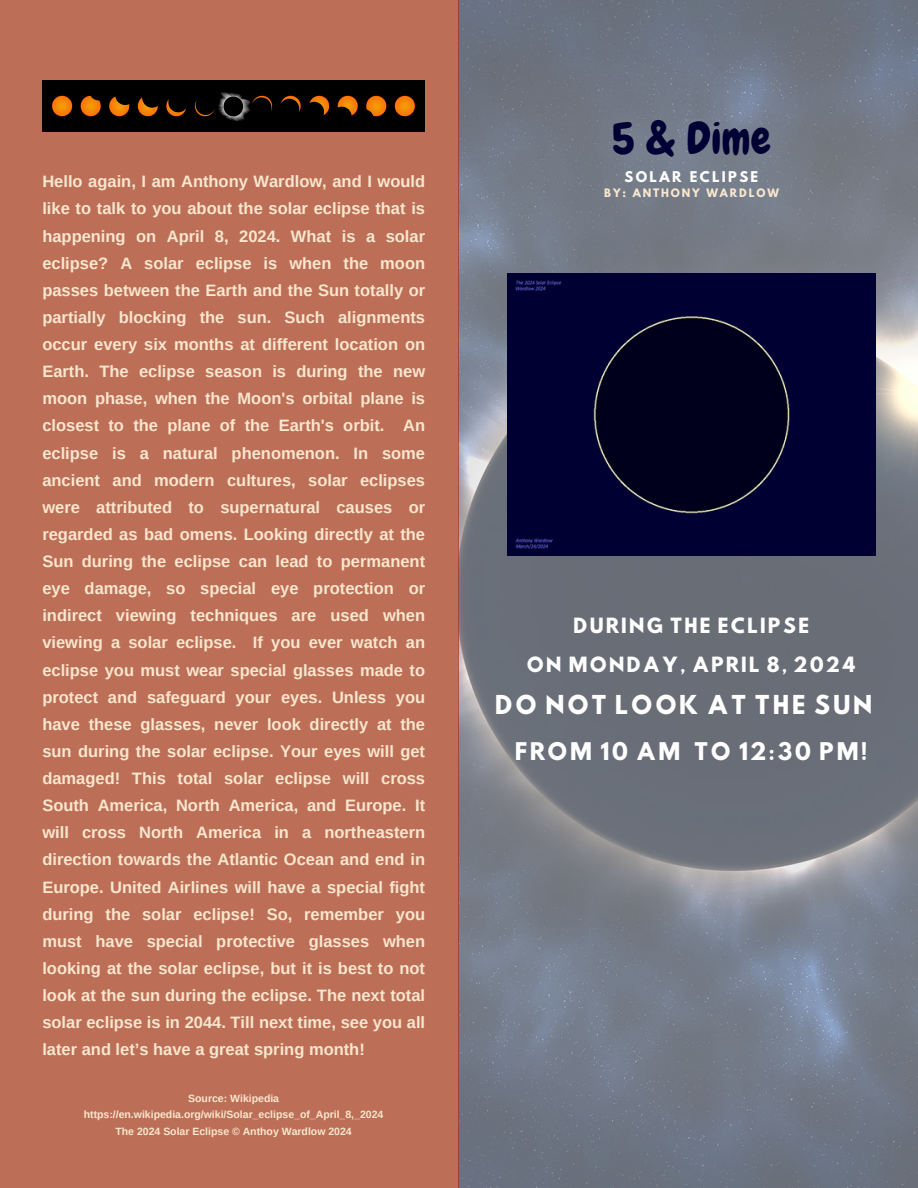
<style>
.page{position:relative;width:918px;height:1188px;background:#fff}
.page>*{position:absolute;margin:0;border:0;box-sizing:border-box;transform-origin:0 0}
.t1{font:44.55px "Chewy";color:#010034}
.t2{font:23.1px "Hussar Bd";letter-spacing:.09em;color:#fff}
.t3{font:21.6px "Hussar Bd";letter-spacing:.09em;color:#fff}
.t4{font:18.6px/38.2px "Hussar Bd";letter-spacing:.09em;color:#fff;text-align:center}
.t5{font:700 16.5px/27.2px "Arimo";color:#f9e6ce;text-align:justify}
.t6{font:700 13.05px "League Spartan";letter-spacing:.18em;color:#fff}
.t7{font:700 10.5px/16.6px "Arimo";color:#f9e6ce;text-align:center}
.t8{font:700 10.35px "League Spartan";letter-spacing:.18em;color:#f9e6ce}
</style>
<div class="page">
<img style="left:459px;top:0;width:459px;height:1188px">
<img style="left:507px;top:274px;width:368px;height:281px">
<div style="left:0;top:0;width:459px;height:1188px;background:#bc6f56"></div>
<img style="left:42px;top:81px;width:383px;height:51px">
<h4 class="t5" style="left:42px;top:168px;width:384px">Hello again, I am Anthony Wardlow, and I would like to talk to you about the solar eclipse that is happening on April 8, 2024. What is a solar eclipse? A solar eclipse is when the moon passes between the Earth and the Sun totally or partially blocking the sun. Such alignments occur every six months at different location on Earth. The eclipse season is during the new moon phase, when the Moon's orbital plane is closest to the plane of the Earth's orbit. An eclipse is a natural phenomenon. In some ancient and modern cultures, solar eclipses were attributed to supernatural causes or regarded as bad omens. Looking directly at the Sun during the eclipse can lead to permanent eye damage, so special eye protection or indirect viewing techniques are used when viewing a solar eclipse. If you ever watch an eclipse you must wear special glasses made to protect and safeguard your eyes. Unless you have these glasses, never look directly at the sun during the solar eclipse. Your eyes will get damaged! This total solar eclipse will cross South America, North America, and Europe. It will cross North America in a northeastern direction towards the Atlantic Ocean and end in Europe. United Airlines will have a special fight during the solar eclipse! So, remember you must have special protective glasses when looking at the solar eclipse, but it is best to not look at the sun during the eclipse. The next total solar eclipse is in 2044. Till next time, see you all later and let’s have a great spring month!</h4>
<p class="t7" style="left:84px;top:1090px;width:301px">Source: Wikipedia https://en.wikipedia.org/wiki/Solar_eclipse_of_April_8,_2024</p>
<h3 class="t7" style="left:116px;top:1123px;width:238px">The 2024 Solar Eclipse © Anthoy Wardlow 2024</h3>
<p class="t1" style="left:612px;top:110px;width:161px">5 &amp; Dime</p>
<p class="t6" style="left:625px;top:170px;width:135px">SOLAR ECLIPSE</p>
<p class="t8" style="left:604px;top:187px;width:176px">BY: ANTHONY WARDLOW</p>
<p class="t4" style="left:527px;top:609px;width:331px">DURING THE ECLIPSE<br>ON MONDAY, APRIL 8, 2024</p>
<p class="t2" style="left:495px;top:694px;width:379px">DO NOT LOOK AT THE SUN</p>
<p class="t3" style="left:515px;top:741px;width:354px">FROM 10 AM TO 12:30 PM!</p>
</div>
